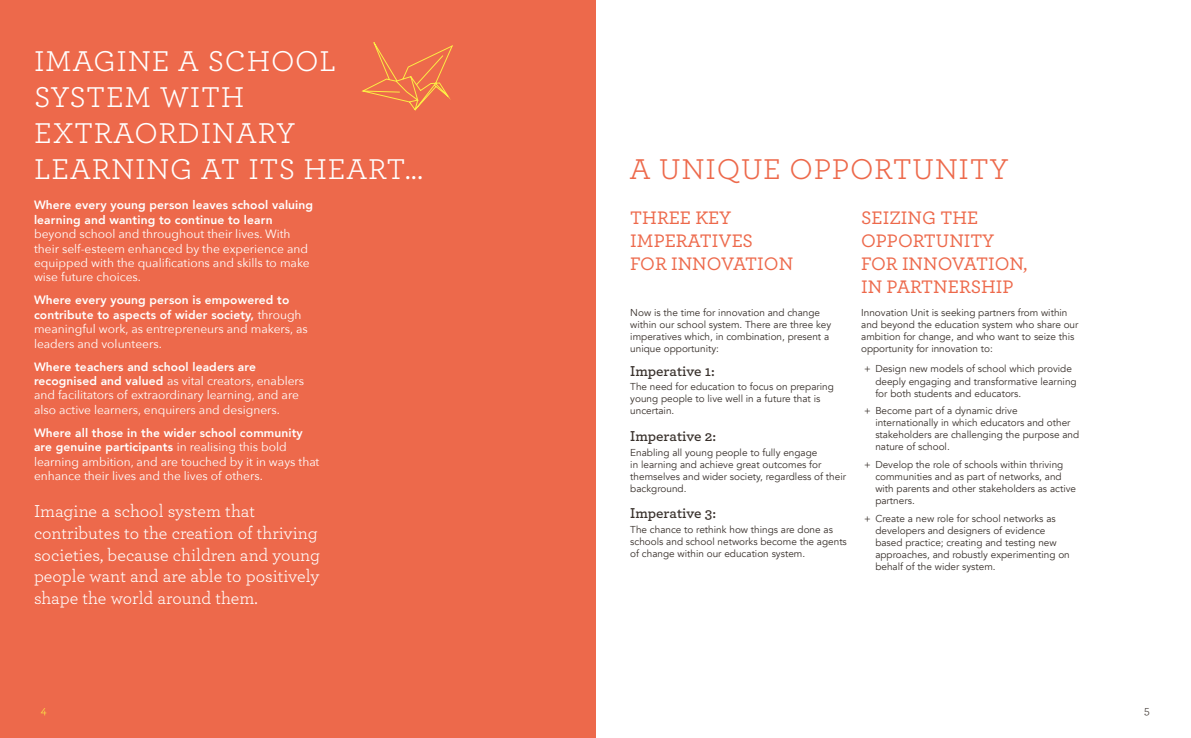
<style>
.page{position:relative;width:1191px;height:738px;background:#fff}
.page>*{position:absolute;margin:0;border:0;box-sizing:border-box;transform-origin:0 0}
.t1{font:30px/36px "Archer";letter-spacing:.025em;color:#fff}
.t2{font:30px "Archer";letter-spacing:.025em;color:#ed694b}
.t3{font:500 19px/22.8px "Archer";color:#ed694b}
.t4{font:18px/21.6px "Archer";color:#fff}
.t5{font:600 15px "Archer";color:#38302b}
.t6{font:12px/14.4px "Avenir Next";color:#fff}
.t7{font:800 12px/14.4px "Avenir";letter-spacing:.01em;color:#fff}
.t8{font:12px "Archer";color:#38302b}
.t9{font:12px "Archer";color:#fcec45}
.t10{font:10px/12px "Avenir";color:#38302b}
.s1{font-family:"Avenir Next";font-weight:400}
.s2{font-family:"Avenir";font-weight:800}
.s3{font-family:"Avenir Next"}
</style>
<div class="page">
<div style="left:0;top:0;width:595px;height:737px;background:#ed694b"></div>
<svg style="left:361px;top:42px;width:92px;height:69px"></svg>
<h1 class="t1" style="left:34px;top:41px;width:390px">IMAGINE A SCHOOL<br>SYSTEM WITH<br>EXTRAORDINARY<br>LEARNING AT ITS HEART...</h1>
<p class="t7" style="left:34px;top:198px;width:280px">Where every young person leaves school valuing learning and wanting to continue to learn</p>
<p class="t6" style="left:34px;top:226px;width:277px">beyond school and throughout their lives. With their self-esteem enhanced by the experience and equipped with the qualifications and skills to make wise future choices.</p>
<p class="t7" style="left:34px;top:293px;width:269px">Where every young person is empowered to contribute to aspects of wider society, <span class="s1">through</span></p>
<p class="t6" style="left:34px;top:321px;width:275px">meaningful work, as entrepreneurs and makers, as leaders and volunteers.</p>
<p class="t7" style="left:34px;top:359px;width:223px">Where teachers and school leaders are</p>
<p class="t6" style="left:34px;top:373px;width:272px"><span class="s2">recognised and valued</span> as vital creators, enablers and facilitators of extraordinary learning, and are also active learners, enquirers and designers.</p>
<p class="t7" style="left:34px;top:425px;width:270px">Where all those in the wider school community are genuine participants <span class="s1">in realising this bold</span></p>
<p class="t6" style="left:34px;top:453px;width:287px">learning ambition, and are touched by it in ways that enhance their lives and the lives of others.</p>
<h3 class="t4" style="left:34px;top:499px;width:288px">Imagine a school system that contributes to the creation of thriving societies, because children and young people want and are able to positively shape the world around them.</h3>
<p class="t9" style="left:41px;top:700px;width:7px">4</p>
<h1 class="t2" style="left:629px;top:148px;width:380px">A UNIQUE OPPORTUNITY</h1>
<h2 class="t3" style="left:630px;top:205px;width:164px">THREE KEY<br>IMPERATIVES<br>FOR INNOVATION</h2>
<h2 class="t3" style="left:861px;top:205px;width:168px">SEIZING THE<br>OPPORTUNITY<br>FOR INNOVATION,<br>IN PARTNERSHIP</h2>
<p class="t10" style="left:861px;top:306px;width:219px">Innovation Unit is seeking partners from within and beyond the education system who share our ambition for change, and who want to seize this opportunity for innovation to:</p>
<p class="t10" style="left:875px;top:363px;width:203px;text-indent:-11px"><span class="s3">+</span> Design new models of school which provide deeply engaging and transformative learning for both students and educators.</p>
<p class="t10" style="left:875px;top:404px;width:205px;text-indent:-11px"><span class="s3">+</span> Become part of a dynamic drive internationally in which educators and other stakeholders are challenging the purpose and nature of school.</p>
<p class="t10" style="left:875px;top:458px;width:202px;text-indent:-11px"><span class="s3">+</span> Develop the role of schools within thriving communities and as part of networks, and with parents and other stakeholders as active partners.</p>
<p class="t10" style="left:875px;top:512px;width:196px;text-indent:-11px"><span class="s3">+</span> Create a new role for school networks as developers and designers of evidence based practice; creating and testing new approaches, and robustly experimenting on behalf of the wider system.</p>
<p class="t10" style="left:630px;top:306px;width:202px">Now is the time for innovation and change within our school system. There are three key imperatives which, in combination, present a unique opportunity:</p>
<h3 class="t5" style="left:630px;top:359px;width:86px">Imperative 1:</h3>
<p class="t10" style="left:630px;top:381px;width:205px">The need for education to focus on preparing young people to live well in a future that is uncertain.</p>
<h3 class="t5" style="left:630px;top:424px;width:87px">Imperative 2:</h3>
<p class="t10" style="left:630px;top:446px;width:217px">Enabling all young people to fully engage<br>in learning and achieve great outcomes for themselves and wider society, regardless of their background.</p>
<h3 class="t5" style="left:630px;top:502px;width:87px">Imperative 3:</h3>
<p class="t10" style="left:630px;top:523px;width:218px">The chance to rethink how things are done as schools and school networks become the agents of change within our education system.</p>
<p class="t8" style="left:1144px;top:700px;width:7px">5</p>
</div>
